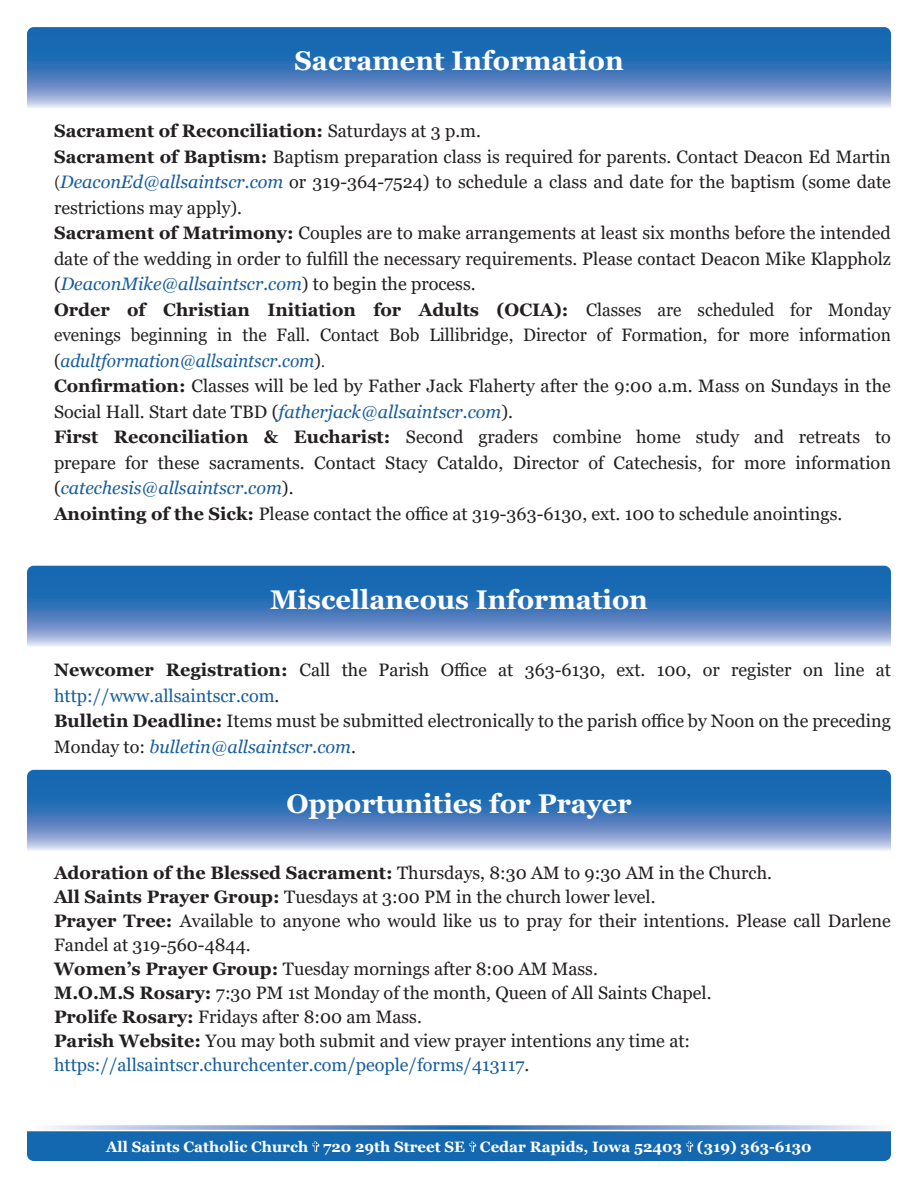
<style>
.page{position:relative;width:918px;height:1188px;background:#fff}
.page>*{position:absolute;margin:0;border:0;box-sizing:border-box;transform-origin:0 0}
.t1{font:700 27px "Georgia";color:#fff}
.t2{font:18px/25.5px "Georgia";color:#231f20}
.t3{font:18px/25.5px "Georgia";color:#231f20;text-align:justify;scale:.96 1}
.t4{font:18px "Georgia";color:#175d9e}
.t5{font:700 18px "Georgia";color:#231f20}
.t6{font:700 15px "Georgia";color:#fff}
.s1{font-weight:400}
.s2{font-weight:700}
.s3{font-family:"Minion Pro"}
.s4{font-style:italic;color:#175d9e}
.s5{color:#175d9e}
.s6{color:#231f20}
</style>
<div class="page">
<svg style="left:45px;top:1125px;width:836px;height:5px;background:#93add6"></svg>
<div style="left:27px;top:1131px;width:864px;height:30px;background:#1468b0"></div>
<svg style="left:27px;top:27px;width:864px;height:81px;background:#4c83c0"></svg>
<svg style="left:27px;top:566px;width:864px;height:80px;background:#4b82c0"></svg>
<svg style="left:27px;top:770px;width:864px;height:81px;background:#4d83c0"></svg>
<p class="t1" style="left:294px;top:44px;width:331px">Sacrament Information</p>
<p class="t5" style="left:54px;top:120px;width:428px">Sacrament of Reconciliation: <span class="s1">Saturdays at 3 p.m.</span></p>
<p class="t2" style="left:54px;top:144px;width:838px;text-align:justify"><span class="s2">Sacrament of Baptism:</span> Baptism preparation class is required for parents. Contact Deacon Ed Martin <span class="s3">(</span><span class="s4">DeaconEd@allsaintscr.com</span> or 319-364-7524) to schedule a class and date for the baptism (some date restrictions may apply).</p>
<p class="t2" style="left:54px;top:221px;width:838px;text-align:justify"><span class="s2">Sacrament of Matrimony:</span> Couples are to make arrangements at least six months before the intended date of the wedding in order to fulfill the necessary requirements. Please contact Deacon Mike Klappholz (<span class="s4">DeaconMike@allsaintscr.com</span>) to begin the process.</p>
<p class="t3" style="left:54px;top:297px;width:873px"><span class="s2">Order of Christian Initiation for Adults (OCIA):</span> Classes are scheduled for Monday evenings beginning in the Fall. Contact Bob Lillibridge, Director of Formation, for more information (<span class="s4">adultformation@allsaintscr.com</span>)<span class="s3">.</span></p>
<p class="t2" style="left:54px;top:374px;width:838px"><span class="s2">Confirmation:</span> Classes will be led by Father Jack Flaherty after the 9:00 a.m. Mass on Sundays in the<br>Social Hall. Start date TBD (<span class="s4">fatherjack@allsaintscr.com</span>).</p>
<p class="t2" style="left:54px;top:425px;width:838px;text-align:justify"><span class="s2">First Reconciliation &amp; Eucharist:</span> Second graders combine home study and retreats to prepare for these sacraments. Contact Stacy Cataldo, Director of Catechesis, for more information (<span class="s4">catechesis@allsaintscr.com</span>).</p>
<p class="t2" style="left:54px;top:501px;width:790px"><span class="s2">Anointing of the Sick:</span> Please contact the office at 319-363-6130, ext. 100 to schedule anointings.</p>
<p class="t1" style="left:270px;top:582px;width:379px">Miscellaneous Information</p>
<p class="t2" style="left:54px;top:658px;width:838px"><span class="s2">Newcomer Registration:</span> Call the Parish Office at 363-6130, ext. 100, or register on line at <span class="s5">http://www.allsaintscr.com</span>.</p>
<p class="t2" style="left:54px;top:709px;width:838px"><span class="s2">Bulletin Deadline:</span> Items must be submitted electronically to the parish office by Noon on the preceding<br>Monday to: <span class="s4">bulletin@allsaintscr.com</span>.</p>
<p class="t1" style="left:287px;top:786px;width:346px">Opportunities for Prayer</p>
<p class="t2" style="left:54px;top:860px;width:720px"><span class="s2">Adoration of the Blessed Sacrament:</span> Thursdays, 8:30 AM to 9:30 AM in the Church.</p>
<p class="t2" style="left:54px;top:884px;width:603px"><span class="s2">All Saints Prayer Group:</span> Tuesdays at 3:00 PM in the church lower level.</p>
<p class="t2" style="left:54px;top:909px;width:838px;line-height:24px"><span class="s2">Prayer Tree:</span> Available to anyone who would like us to pray for their intentions. Please call Darlene<br>Fandel at 319-560-4844.</p>
<p class="t2" style="left:54px;top:956px;width:545px"><span class="s2">Women’s Prayer Group:</span> Tuesday mornings after 8:00 AM Mass.</p>
<p class="t2" style="left:54px;top:980px;width:659px"><span class="s2">M.O.M.S Rosary:</span> 7:30 PM 1st Monday of the month, Queen of All Saints Chapel.</p>
<p class="t2" style="left:54px;top:1004px;width:369px"><span class="s2">Prolife Rosary:</span> Fridays after 8:00 am Mass.</p>
<p class="t2" style="left:54px;top:1028px;width:638px"><span class="s2">Parish Website:</span> You may both submit and view prayer intentions any time at:</p>
<p class="t4" style="left:54px;top:1054px;width:477px">https://allsaintscr.churchcenter.com/people/forms/413117<span class="s6">.</span></p>
<p class="t6" style="left:106px;top:1137px;width:707px">All Saints Catholic Church 720 29th Street SE Cedar Rapids, Iowa 52403 (319) 363-6130</p>
</div>
